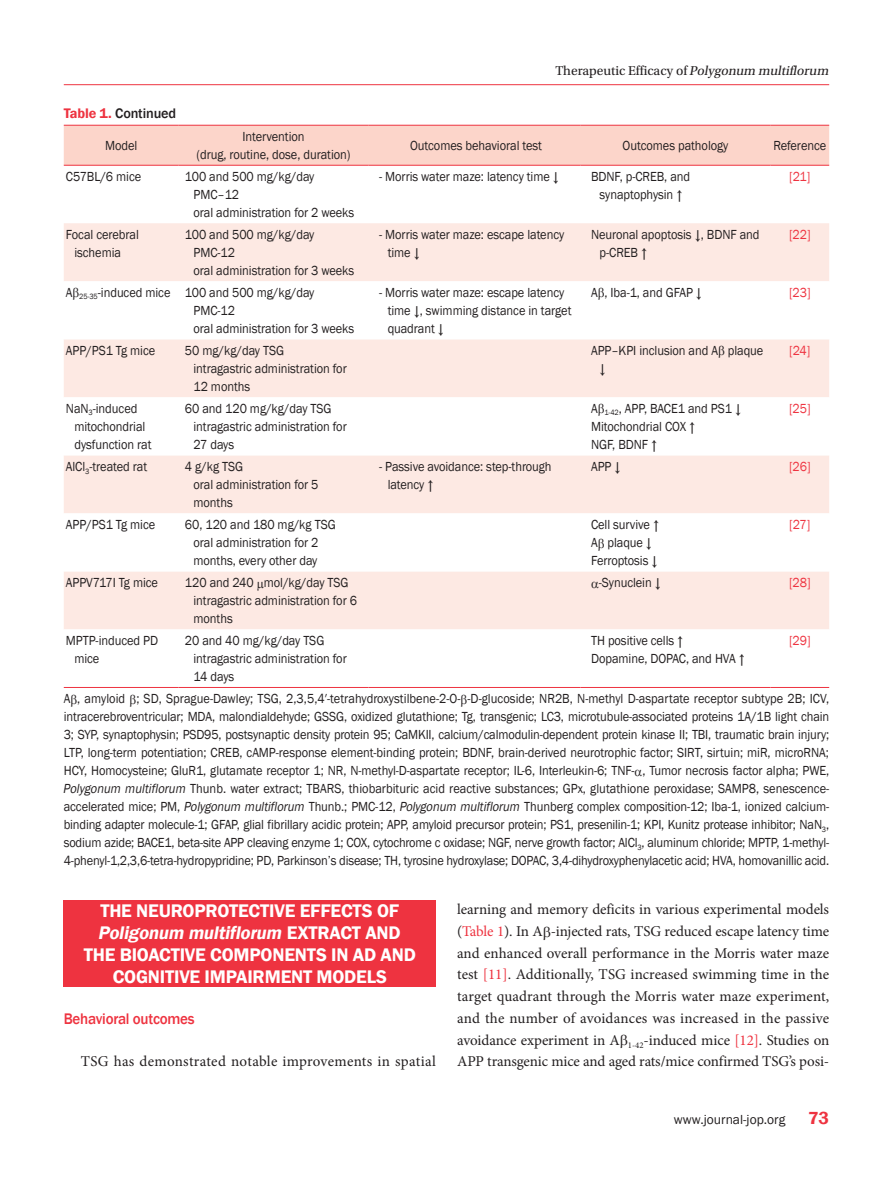
<style>
.page{position:relative;width:893px;height:1191px;background:#fff}
.page>*{position:absolute;margin:0;border:0;box-sizing:border-box;transform-origin:0 0}
.t1{font:600 18.75px/21.8px "Franklin Gothic";letter-spacing:-.01em;color:#fff;text-align:center}
.t2{font:600 18px "Franklin Gothic";color:#ee3340}
.t3{font:500 15.75px "Franklin Gothic";letter-spacing:-.015em;color:#ee3340;scale:.95 1}
.t4{font:15px/21.8px "Minion Pro";color:#231f20;text-align:justify}
.t5{font:15px "Minion Pro";letter-spacing:.02em;color:#231f20}
.t6{font:500 14.25px "Franklin Gothic";letter-spacing:-.01em;color:#231f20}
.t7{font:13.5px/18px "Franklin Gothic";letter-spacing:-.005em;color:#231f20;scale:.92 1}
.t8{font:13.5px "Utopia Std";color:#231f20}
.t9{font:13.5px "Franklin Gothic";letter-spacing:-.005em;color:#ee3340;scale:.92 1}
.t10{font:13.5px "Franklin Gothic";letter-spacing:-.005em;color:#231f20}
.s1{font-style:italic}
.s2{font-weight:600;color:#ee3340}
.s3{color:#ee3340}
</style>
<div class="page">
<hr style="left:64px;top:84px;width:765px;height:1px;background:#ee3340">
<div style="left:64px;top:900px;width:372px;height:87px;background:#ee3340"></div>
<div style="left:64px;top:126px;width:765px;height:39px;background:#fcd5ca"></div>
<div style="left:64px;top:223px;width:765px;height:406px;background:#fde9e3"></div>
<svg style="left:64px;top:281px;width:765px;height:290px"></svg>
<hr style="left:64px;top:125px;width:115px;height:1px;background:#ee3340">
<hr style="left:179px;top:125px;width:190px;height:1px;background:#ee3340">
<hr style="left:369px;top:125px;width:211px;height:1px;background:#ee3340">
<hr style="left:580px;top:125px;width:190px;height:1px;background:#ee3340">
<hr style="left:770px;top:125px;width:59px;height:1px;background:#ee3340">
<hr style="left:64px;top:165px;width:115px;height:1px;background:#ee3340">
<hr style="left:179px;top:165px;width:190px;height:1px;background:#ee3340">
<hr style="left:369px;top:165px;width:211px;height:1px;background:#ee3340">
<hr style="left:580px;top:165px;width:190px;height:1px;background:#ee3340">
<hr style="left:770px;top:165px;width:59px;height:1px;background:#ee3340">
<hr style="left:64px;top:687px;width:115px;height:1px;background:#ee3340">
<hr style="left:179px;top:687px;width:190px;height:1px;background:#ee3340">
<hr style="left:369px;top:687px;width:211px;height:1px;background:#ee3340">
<hr style="left:580px;top:687px;width:190px;height:1px;background:#ee3340">
<hr style="left:770px;top:687px;width:59px;height:1px;background:#ee3340">
<svg style="left:73px;top:288px;width:6px;height:12px"></svg>
<svg style="left:598px;top:288px;width:6px;height:12px"></svg>
<svg style="left:719px;top:346px;width:5px;height:12px"></svg>
<svg style="left:598px;top:404px;width:6px;height:12px"></svg>
<svg style="left:598px;top:538px;width:6px;height:12px"></svg>
<svg style="left:257px;top:581px;width:7px;height:9px"></svg>
<svg style="left:592px;top:581px;width:7px;height:7px"></svg>
<p class="t8" style="left:555px;top:63px;width:277px">Therapeutic Efficacy of <span class="s1">Polygonum multiflorum</span></p>
<p class="t6" style="left:64px;top:105px;width:114px"><span class="s2">Table 1.</span> Continued</p>
<p class="t7" style="left:105px;top:136px;width:37px">Model</p>
<p class="t7" style="left:197px;top:127px;width:169px;text-align:center">Intervention<br>(drug, routine, dose, duration)</p>
<p class="t7" style="left:410px;top:136px;width:145px">Outcomes behavioral test</p>
<p class="t7" style="left:623px;top:136px;width:116px">Outcomes pathology</p>
<p class="t7" style="left:773px;top:136px;width:59px">Reference</p>
<p class="t7" style="left:66px;top:167px;width:83px">C57BL/6 mice</p>
<p class="t7" style="left:193px;top:167px;width:176px;text-indent:-8px">100 and 500 mg/kg/day<br>PMC–12<br>oral administration for 2 weeks</p>
<p class="t7" style="left:379px;top:167px;width:197px">- Morris water maze: latency time ↓</p>
<p class="t7" style="left:591px;top:167px;width:109px;text-align:center">BDNF, p-CREB, and synaptophysin ↑</p>
<p class="t9" style="left:789px;top:168px;width:25px">[21]</p>
<p class="t7" style="left:74px;top:225px;width:72px;text-indent:-9px">Focal cerebral ischemia</p>
<p class="t7" style="left:193px;top:225px;width:176px;text-indent:-9px">100 and 500 mg/kg/day<br>PMC-12<br>oral administration for 3 weeks</p>
<p class="t7" style="left:388px;top:225px;width:193px;text-indent:-9px">- Morris water maze: escape latency time ↓</p>
<p class="t7" style="left:600px;top:225px;width:175px;text-indent:-9px">Neuronal apoptosis ↓, BDNF and p-CREB ↑</p>
<p class="t9" style="left:789px;top:226px;width:25px">[22]</p>
<p class="t7" style="left:193px;top:283px;width:176px;text-indent:-128px">A <sub>25-35</sub>-induced mice 100 and 500 mg/kg/day<br>PMC-12<br>oral administration for 3 weeks</p>
<p class="t7" style="left:388px;top:283px;width:201px;text-indent:-9px">- Morris water maze: escape latency time ↓, swimming distance in target quadrant ↓</p>
<p class="t7" style="left:591px;top:283px;width:122px">A , Iba-1, and GFAP ↓</p>
<p class="t9" style="left:789px;top:284px;width:25px">[23]</p>
<p class="t7" style="left:66px;top:341px;width:99px">APP/PS1 Tg mice</p>
<p class="t7" style="left:193px;top:341px;width:168px;text-indent:-8px">50 mg/kg/day TSG<br>intragastric administration for<br>12 months</p>
<p class="t7" style="left:600px;top:341px;width:179px;text-indent:-8px">APP–KPI inclusion and A plaque ↓</p>
<p class="t9" style="left:789px;top:342px;width:24px">[24]</p>
<p class="t7" style="left:74px;top:399px;width:85px;text-indent:-9px">NaN<sub>3</sub>-induced mitochondrial dysfunction rat</p>
<p class="t7" style="left:193px;top:399px;width:168px;text-indent:-9px">60 and 120 mg/kg/day TSG intragastric administration for<br>27 days</p>
<p class="t7" style="left:591px;top:399px;width:165px">A <sub>1-42</sub>, APP, BACE1 and PS1 ↓<br>Mitochondrial COX ↑<br>NGF, BDNF ↑</p>
<p class="t9" style="left:789px;top:400px;width:25px">[25]</p>
<p class="t7" style="left:66px;top:457px;width:90px">AlCl<sub>3</sub>-treated rat</p>
<p class="t7" style="left:193px;top:457px;width:137px;text-indent:-9px">4 g/kg TSG<br>oral administration for 5 months</p>
<p class="t7" style="left:388px;top:457px;width:180px;text-indent:-9px">- Passive avoidance: step-through latency ↑</p>
<p class="t7" style="left:591px;top:457px;width:34px">APP ↓</p>
<p class="t9" style="left:789px;top:458px;width:25px">[26]</p>
<p class="t7" style="left:66px;top:515px;width:99px">APP/PS1 Tg mice</p>
<p class="t7" style="left:193px;top:515px;width:156px;text-indent:-8px">60, 120 and 180 mg/kg TSG oral administration for 2 months, every other day</p>
<p class="t7" style="left:591px;top:515px;width:76px">Cell survive ↑<br>A plaque ↓<br>Ferroptosis ↓</p>
<p class="t9" style="left:789px;top:516px;width:24px">[27]</p>
<p class="t7" style="left:66px;top:573px;width:102px">APPV717I Tg mice</p>
<p class="t7" style="left:193px;top:573px;width:179px;text-indent:-8px">120 and 240 mol/kg/day TSG intragastric administration for 6 months</p>
<p class="t7" style="left:599px;top:573px;width:69px">-Synuclein ↓</p>
<p class="t9" style="left:789px;top:574px;width:25px">[28]</p>
<p class="t7" style="left:74px;top:632px;width:93px;text-indent:-9px">MPTP-induced PD mice</p>
<p class="t7" style="left:193px;top:632px;width:168px;text-indent:-8px">20 and 40 mg/kg/day TSG intragastric administration for<br>14 days</p>
<p class="t7" style="left:591px;top:632px;width:169px">TH positive cells ↑<br>Dopamine, DOPAC, and HVA ↑</p>
<p class="t9" style="left:789px;top:632px;width:25px">[29]</p>
<p class="t7" style="left:63px;top:690px;width:834px;text-align:justify">A , amyloid ; SD, Sprague-Dawley; TSG, 2,3,5,4′-tetrahydroxystilbene-2-O- -D-glucoside; NR2B, N-methyl D-aspartate receptor subtype 2B; ICV, intracerebroventricular; MDA, malondialdehyde; GSSG, oxidized glutathione; Tg, transgenic; LC3, microtubule-associated proteins 1A/1B light chain 3; SYP, synaptophysin; PSD95, postsynaptic density protein 95; CaMKII, calcium/calmodulin-dependent protein kinase II; TBI, traumatic brain injury; LTP, long-term potentiation; CREB, cAMP-response element-binding protein; BDNF, brain-derived neurotrophic factor; SIRT, sirtuin; miR, microRNA; HCY, Homocysteine; GluR1, glutamate receptor 1; NR, N-methyl-D-aspartate receptor; IL-6, Interleukin-6; TNF- , Tumor necrosis factor alpha; PWE, <span class="s1">Polygonum multiflorum</span> Thunb. water extract; TBARS, thiobarbituric acid reactive substances; GPx, glutathione peroxidase; SAMP8, senescence&shy;accelerated mice; PM, <span class="s1">Polygonum multiflorum</span> Thunb.; PMC-12, <span class="s1">Polygonum multiflorum</span> Thunberg complex composition-12; Iba-1, ionized calcium&shy;binding adapter molecule-1; GFAP, glial fibrillary acidic protein; APP, amyloid precursor protein; PS1, presenilin-1; KPI, Kunitz protease inhibitor; NaN<sub>3</sub>, sodium azide; BACE1, beta-site APP cleaving enzyme 1; COX, cytochrome c oxidase; NGF, nerve growth factor; AlCl<sub>3</sub>, aluminum chloride; MPTP, 1-methyl-4-phenyl-1,2,3,6-tetra-hydropypridine; PD, Parkinson’s disease; TH, tyrosine hydroxylase; DOPAC, 3,4-dihydroxyphenylacetic acid; HVA, homovanillic acid.</p>
<h1 class="t1" style="left:84px;top:900px;width:334px">THE NEUROPROTECTIVE EFFECTS OF<br><span class="s1">Poligonum multiflorum</span> EXT R ACT A N D<br>THE BIOACTIVE COMPONENTS IN AD AND<br>COGNITIVE IMPAIRMENT MODELS</h1>
<p class="t3" style="left:64px;top:1008px;width:139px">Behavioral outcomes</p>
<p class="t5" style="left:81px;top:1051px;width:357px">TSG has demonstrated notable improvements in spatial</p>
<p class="t4" style="left:457px;top:898px;width:374px">learning and memory deficits in various experimental models (<span class="s3">Table 1</span>). In A -injected rats, TSG reduced escape latency time and enhanced overall performance in the Morris water maze test <span class="s3">[11]</span>. Additionally, TSG increased swimming time in the target quadrant through the Morris water maze experiment, and the number of avoidances was increased in the passive avoidance experiment in A <sub>1-42</sub>-induced mice <span class="s3">[12]</span>. Studies on APP transgenic mice and aged rats/mice confirmed TSG’s posi-</p>
<p class="t10" style="left:674px;top:1111px;width:113px">www.journal-jop.org</p>
<h2 class="t2" style="left:808px;top:1106px;width:23px">73</h2>
</div>
